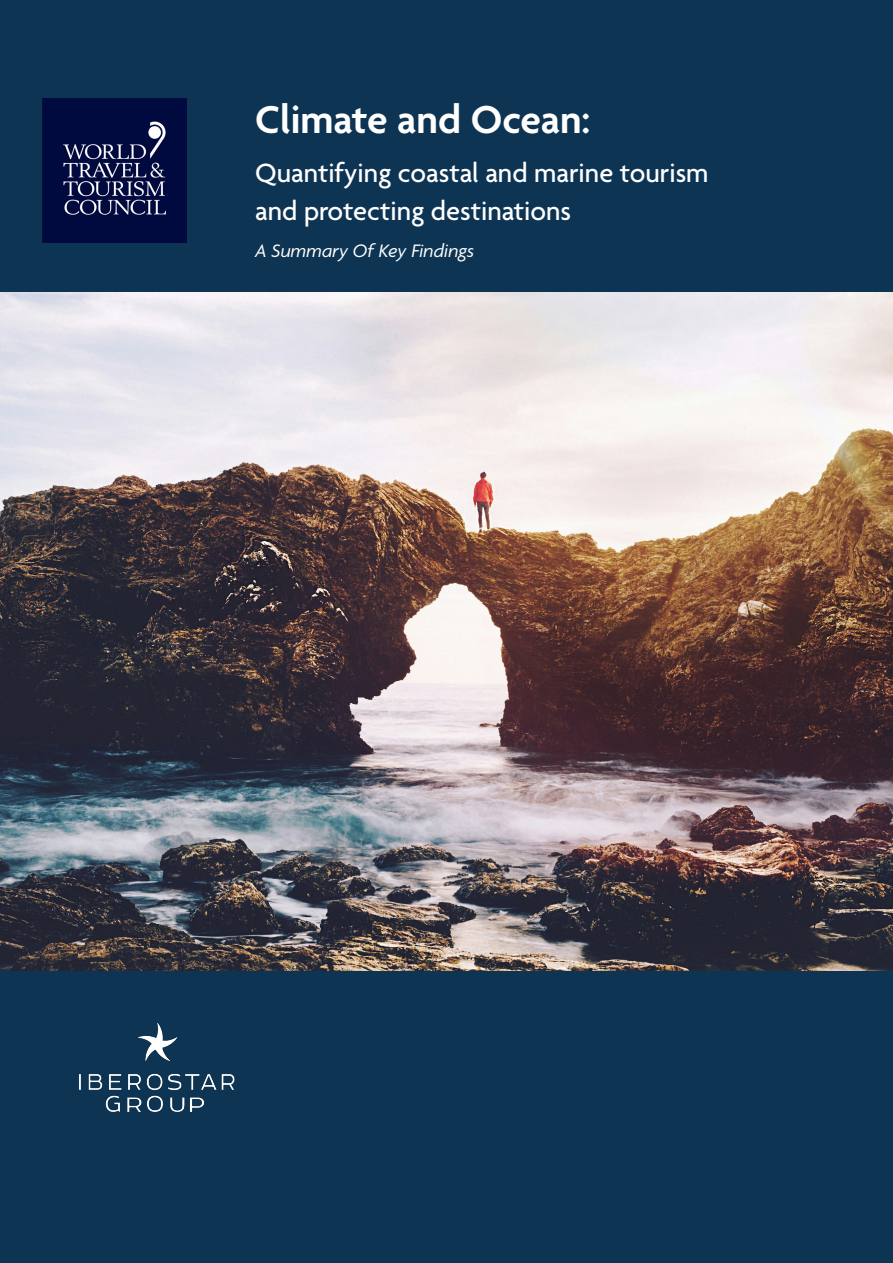
<style>
.page{position:relative;width:893px;height:1263px;background:#0d3453}
.page>*{position:absolute;margin:0;border:0;box-sizing:border-box;transform-origin:0 0}
.t1{font:600 42px "Agenda";color:#fff}
.t2{font:500 28.5px "Agenda";color:#fff}
.t3{font:italic 19.5px "Agenda";color:#fff}
</style>
<div class="page">
<img style="left:0;top:293px;width:893px;height:677px">
<img style="left:43px;top:99px;width:143px;height:143px">
<img style="left:79px;top:1023px;width:156px;height:89px">
<p class="t1" style="left:255px;top:97px;width:337px">Climate and Ocean:</p>
<p class="t2" style="left:255px;top:158px;width:455px">Quantifying coastal and marine tourism</p>
<p class="t2" style="left:255px;top:195px;width:317px">and protecting destinations</p>
<p class="t3" style="left:255px;top:239px;width:221px">A Summary Of Key Findings</p>
</div>
